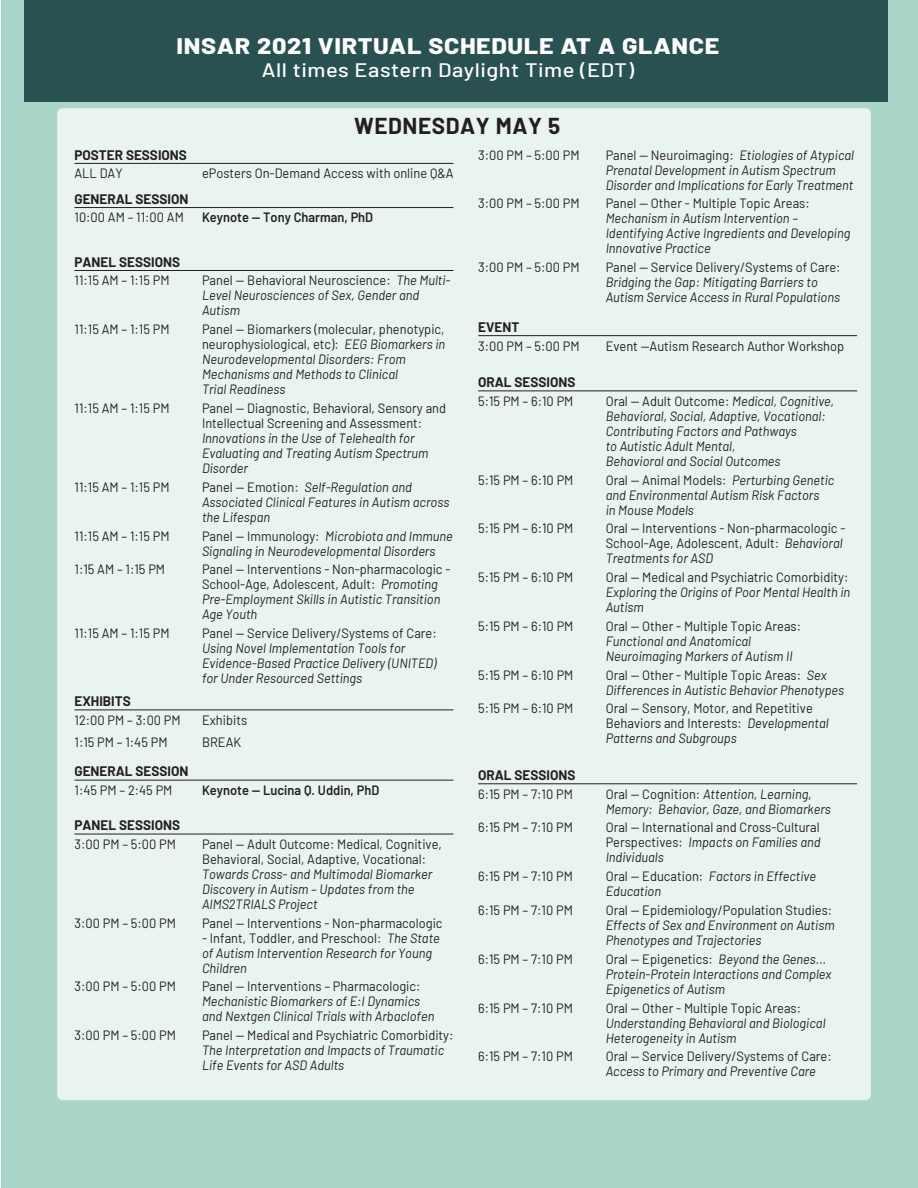
<style>
.page{position:relative;width:918px;height:1188px;background:#fff}
.page>*{position:absolute;margin:0;border:0;box-sizing:border-box;transform-origin:0 0}
.t1{font:800 22.5px "Barlow";letter-spacing:.025em;color:#fff;scale:1.12 1}
.t2{font:700 22.5px "Barlow";letter-spacing:.025em;color:#231f20}
.t3{font:500 19.5px "Barlow";letter-spacing:.025em;color:#fff;scale:1.12 1}
.t4{font:italic 13.5px/15px "Barlow";color:#231f20;scale:.95 1}
.t5{font:13.5px/15px "Barlow";color:#231f20;scale:.95 1}
.Schedule_at_glance_b{font:700 13.5px "Barlow";color:#231f20}
.t6{font:600 13.5px "Barlow";color:#231f20;scale:.95 1}
.s1{font-style:normal}
.s2{font-style:italic}
</style>
<div class="page">
<div style="left:2px;top:0;width:916px;height:1188px;background:#aad6c9"></div>
<div style="left:57px;top:108px;width:814px;height:992px;background:#e9f3f0;border-radius:5px"></div>
<hr style="left:75px;top:163px;width:378px;height:1px;background:#231f20">
<hr style="left:75px;top:207px;width:378px;height:1px;background:#231f20">
<hr style="left:75px;top:270px;width:378px;height:1px;background:#231f20">
<hr style="left:75px;top:710px;width:378px;height:1px;background:#231f20">
<hr style="left:75px;top:780px;width:378px;height:1px;background:#231f20">
<hr style="left:75px;top:834px;width:378px;height:1px;background:#231f20">
<hr style="left:478px;top:335px;width:379px;height:1px;background:#231f20">
<hr style="left:478px;top:391px;width:379px;height:1px;background:#231f20">
<hr style="left:478px;top:783px;width:379px;height:1px;background:#231f20">
<div style="left:24px;top:0;width:864px;height:102px;background:#295151"></div>
<p class="t1" style="left:176px;top:29px;width:486px">INSAR 2021 VIRTUAL SCHEDULE AT A GLANCE</p>
<p class="t3" style="left:262px;top:56px;width:334px">All times Eastern Daylight Time (EDT)</p>
<p class="t2" style="left:354px;top:110px;width:208px">WEDNESDAY MAY 5</p>
<p class="Schedule_at_glance_b" style="left:75px;top:145px;width:114px">POSTER SESSIONS</p>
<p class="t5" style="left:75px;top:165px;width:52px">ALL DAY</p>
<p class="t5" style="left:202px;top:165px;width:266px">ePosters On-Demand Access with online Q&amp;A</p>
<p class="Schedule_at_glance_b" style="left:75px;top:189px;width:115px">GENERAL SESSION</p>
<p class="t5" style="left:75px;top:209px;width:117px">10:00 AM – 11:00 AM</p>
<p class="t6" style="left:202px;top:208px;width:182px">Keynote — Tony Charman, PhD</p>
<p class="Schedule_at_glance_b" style="left:75px;top:252px;width:107px">PANEL SESSIONS</p>
<p class="t5" style="left:75px;top:272px;width:102px">11:15 AM – 1:15 PM</p>
<p class="t4" style="left:202px;top:272px;width:263px"><span class="s1">Panel — Behavioral Neuroscience:</span> The Multi-<br>Level Neurosciences of Sex, Gender and<br>Autism</p>
<p class="t5" style="left:75px;top:321px;width:102px">11:15 AM – 1:15 PM</p>
<p class="t4" style="left:202px;top:321px;width:258px"><span class="s1">Panel — Biomarkers (molecular, phenotypic, neurophysiological, etc):</span> EEG Biomarkers in Neurodevelopmental Disorders: From Mechanisms and Methods to Clinical<br>Trial Readiness</p>
<p class="t5" style="left:75px;top:400px;width:102px">11:15 AM – 1:15 PM</p>
<p class="t4" style="left:202px;top:400px;width:258px"><span class="s1">Panel — Diagnostic, Behavioral, Sensory and Intellectual Screening and Assessment:<br></span>Innovations in the Use of Telehealth for Evaluating and Treating Autism Spectrum Disorder</p>
<p class="t5" style="left:75px;top:478px;width:102px">11:15 AM – 1:15 PM</p>
<p class="t4" style="left:202px;top:478px;width:262px"><span class="s1">Panel — Emotion:</span> Self-Regulation and<br>Associated Clinical Features in Autism across the Lifespan</p>
<p class="t5" style="left:75px;top:527px;width:102px">11:15 AM – 1:15 PM</p>
<p class="t4" style="left:202px;top:527px;width:265px"><span class="s1">Panel — Immunology:</span> Microbiota and Immune<br>Signaling in Neurodevelopmental Disorders</p>
<p class="t5" style="left:75px;top:561px;width:97px">1:15 AM – 1:15 PM</p>
<p class="t5" style="left:202px;top:561px;width:263px">Panel — Interventions - Non-pharmacologic - School-Age, Adolescent, Adult: <span class="s2">Promoting Pre-Employment Skills in Autistic Transition Age Youth</span></p>
<p class="t5" style="left:75px;top:625px;width:102px">11:15 AM – 1:15 PM</p>
<p class="t4" style="left:202px;top:625px;width:249px"><span class="s1">Panel — Service Delivery/Systems of Care:<br></span>Using Novel Implementation Tools for Evidence-Based Practice Delivery (UNITED) for Under Resourced Settings</p>
<p class="Schedule_at_glance_b" style="left:75px;top:691px;width:58px">EXHIBITS</p>
<p class="t5" style="left:75px;top:711px;width:113px">12:00 PM – 3:00 PM</p>
<p class="t5" style="left:202px;top:711px;width:49px">Exhibits</p>
<p class="t5" style="left:75px;top:733px;width:99px">1:15 PM – 1:45 PM</p>
<p class="t5" style="left:202px;top:733px;width:43px">BREAK</p>
<p class="Schedule_at_glance_b" style="left:75px;top:761px;width:115px">GENERAL SESSION</p>
<p class="t5" style="left:75px;top:782px;width:105px">1:45 PM – 2:45 PM</p>
<p class="t6" style="left:202px;top:780px;width:188px">Keynote — Lucina Q. Uddin, PhD</p>
<p class="Schedule_at_glance_b" style="left:75px;top:815px;width:107px">PANEL SESSIONS</p>
<p class="t5" style="left:75px;top:836px;width:108px">3:00 PM – 5:00 PM</p>
<p class="t4" style="left:202px;top:836px;width:254px"><span class="s1">Panel — Adult Outcome: Medical, Cognitive, Behavioral, Social, Adaptive, Vocational:<br></span>Towards Cross- and Multimodal Biomarker Discovery in Autism – Updates from the AIMS2TRIALS Project</p>
<p class="t5" style="left:75px;top:914px;width:108px">3:00 PM – 5:00 PM</p>
<p class="t5" style="left:202px;top:914px;width:255px">Panel — Interventions - Non-pharmacologic</p>
<p class="t4" style="left:202px;top:929px;width:252px"><span class="s1">- Infant, Toddler, and Preschool:</span> The State of Autism Intervention Research for Young<br>Children</p>
<p class="t5" style="left:75px;top:978px;width:108px">3:00 PM – 5:00 PM</p>
<p class="t4" style="left:202px;top:978px;width:246px"><span class="s1">Panel — Interventions – Pharmacologic:<br></span>Mechanistic Biomarkers of E:I Dynamics and Nextgen Clinical Trials with Arbaclofen</p>
<p class="t5" style="left:75px;top:1027px;width:108px">3:00 PM – 5:00 PM</p>
<p class="t4" style="left:202px;top:1027px;width:266px"><span class="s1">Panel — Medical and Psychiatric Comorbidity:<br></span>The Interpretation and Impacts of Traumatic<br>Life Events for ASD Adults</p>
<p class="t5" style="left:478px;top:146px;width:108px">3:00 PM – 5:00 PM</p>
<p class="t4" style="left:606px;top:146px;width:263px"><span class="s1">Panel — Neuroimaging:</span> Etiologies of Atypical<br>Prenatal Development in Autism Spectrum<br>Disorder and Implications for Early Treatment</p>
<p class="t5" style="left:478px;top:195px;width:108px">3:00 PM – 5:00 PM</p>
<p class="t4" style="left:606px;top:195px;width:259px"><span class="s1">Panel — Other - Multiple Topic Areas:<br></span>Mechanism in Autism Intervention – Identifying Active Ingredients and Developing Innovative Practice</p>
<p class="t5" style="left:478px;top:259px;width:108px">3:00 PM – 5:00 PM</p>
<p class="t4" style="left:606px;top:259px;width:249px"><span class="s1">Panel — Service Delivery/Systems of Care:<br></span>Bridging the Gap: Mitigating Barriers to<br>Autism Service Access in Rural Populations</p>
<p class="Schedule_at_glance_b" style="left:478px;top:317px;width:43px">EVENT</p>
<p class="t5" style="left:478px;top:337px;width:108px">3:00 PM – 5:00 PM</p>
<p class="t5" style="left:606px;top:337px;width:253px">Event —Autism Research Author Workshop</p>
<p class="Schedule_at_glance_b" style="left:478px;top:372px;width:99px">ORAL SESSIONS</p>
<p class="t5" style="left:478px;top:392px;width:102px">5:15 PM – 6:10 PM</p>
<p class="t4" style="left:606px;top:392px;width:242px"><span class="s1">Oral — Adult Outcome:</span> Medical, Cognitive, Behavioral, Social, Adaptive, Vocational:<br>Contributing Factors and Pathways<br>to Autistic Adult Mental,<br>Behavioral and Social Outcomes</p>
<p class="t5" style="left:478px;top:471px;width:102px">5:15 PM – 6:10 PM</p>
<p class="t4" style="left:606px;top:471px;width:242px"><span class="s1">Oral — Animal Models:</span> Perturbing Genetic and Environmental Autism Risk Factors<br>in Mouse Models</p>
<p class="t5" style="left:478px;top:520px;width:102px">5:15 PM – 6:10 PM</p>
<p class="t5" style="left:606px;top:520px;width:254px">Oral — Interventions - Non-pharmacologic -<br>School-Age, Adolescent, Adult: <span class="s2">Behavioral<br>Treatments for ASD</span></p>
<p class="t5" style="left:478px;top:569px;width:102px">5:15 PM – 6:10 PM</p>
<p class="t4" style="left:606px;top:569px;width:259px"><span class="s1">Oral — Medical and Psychiatric Comorbidity:<br></span>Exploring the Origins of Poor Mental Health in<br>Autism</p>
<p class="t5" style="left:478px;top:617px;width:102px">5:15 PM – 6:10 PM</p>
<p class="t4" style="left:606px;top:617px;width:207px"><span class="s1">Oral — Other - Multiple Topic Areas:<br></span>Functional and Anatomical<br>Neuroimaging Markers of Autism II</p>
<p class="t5" style="left:478px;top:666px;width:102px">5:15 PM – 6:10 PM</p>
<p class="t4" style="left:606px;top:666px;width:253px"><span class="s1">Oral — Other - Multiple Topic Areas:</span> Sex<br>Differences in Autistic Behavior Phenotypes</p>
<p class="t5" style="left:478px;top:700px;width:102px">5:15 PM – 6:10 PM</p>
<p class="t5" style="left:606px;top:700px;width:236px">Oral — Sensory, Motor, and Repetitive<br>Behaviors and Interests: <span class="s2">Developmental<br>Patterns and Subgroups</span></p>
<p class="Schedule_at_glance_b" style="left:478px;top:765px;width:99px">ORAL SESSIONS</p>
<p class="t5" style="left:478px;top:785px;width:101px">6:15 PM – 7:10 PM</p>
<p class="t4" style="left:606px;top:785px;width:239px"><span class="s1">Oral — Cognition:</span> Attention, Learning,<br>Memory: Behavior, Gaze, and Biomarkers</p>
<p class="t5" style="left:478px;top:819px;width:101px">6:15 PM – 7:10 PM</p>
<p class="t5" style="left:606px;top:819px;width:228px;text-align:justify">Oral — International and Cross-Cultural Perspectives: <span class="s2">Impacts on Families and Individuals</span></p>
<p class="t5" style="left:478px;top:868px;width:101px">6:15 PM – 7:10 PM</p>
<p class="t4" style="left:606px;top:868px;width:223px"><span class="s1">Oral — Education:</span> Factors in Effective<br>Education</p>
<p class="t5" style="left:478px;top:902px;width:101px">6:15 PM – 7:10 PM</p>
<p class="t4" style="left:606px;top:902px;width:242px"><span class="s1">Oral — Epidemiology/Population Studies:<br></span>Effects of Sex and Environment on Autism<br>Phenotypes and Trajectories</p>
<p class="t5" style="left:478px;top:950px;width:101px">6:15 PM – 7:10 PM</p>
<p class="t4" style="left:606px;top:950px;width:239px"><span class="s1">Oral — Epigenetics:</span> Beyond the Genes...<br>Protein-Protein Interactions and Complex<br>Epigenetics of Autism</p>
<p class="t5" style="left:478px;top:999px;width:101px">6:15 PM – 7:10 PM</p>
<p class="t4" style="left:606px;top:999px;width:233px"><span class="s1">Oral — Other - Multiple Topic Areas:<br></span>Understanding Behavioral and Biological<br>Heterogeneity in Autism</p>
<p class="t5" style="left:478px;top:1048px;width:101px">6:15 PM – 7:10 PM</p>
<p class="t5" style="left:606px;top:1048px;width:240px">Oral — Service Delivery/Systems of Care:<br><span class="s2">Access to Primary and Preventive Care</span></p>
</div>
